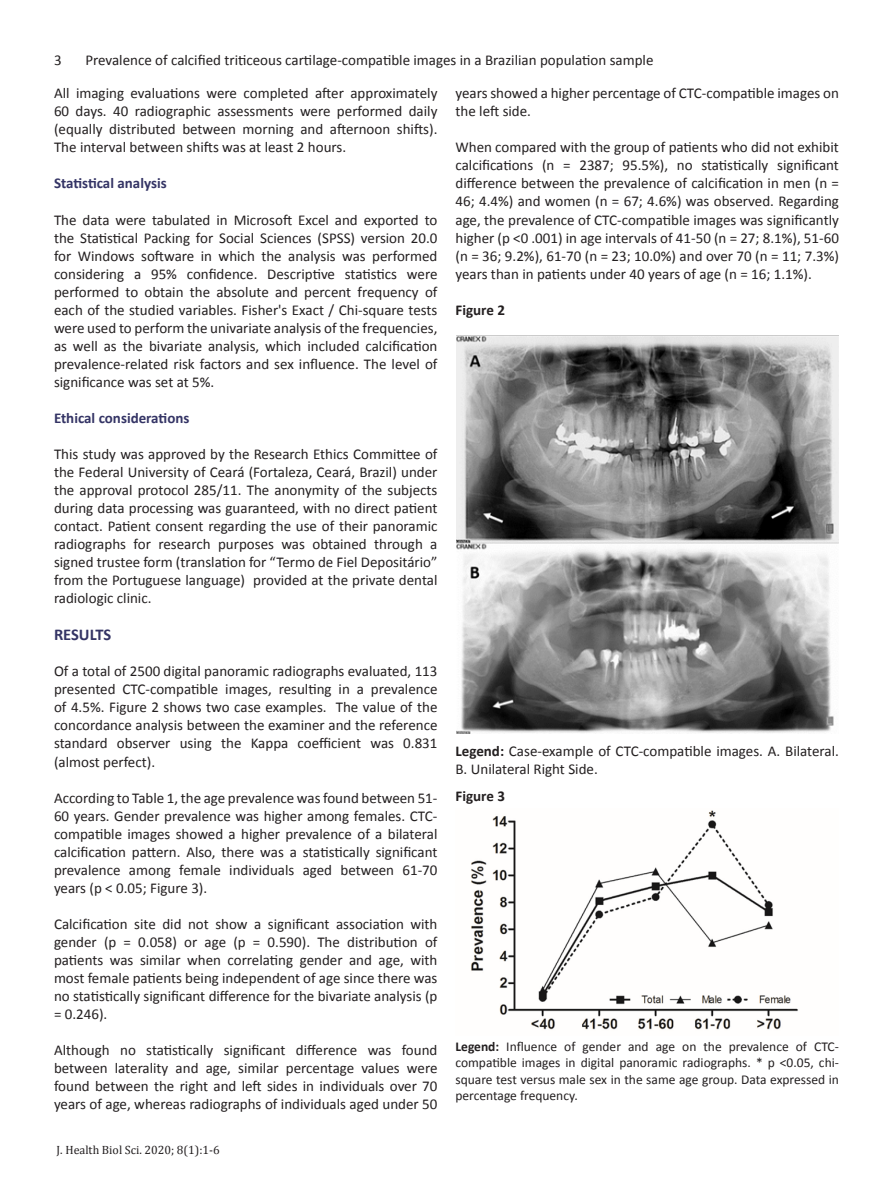
<style>
.page{position:relative;width:893px;height:1191px;background:#fff}
.page>*{position:absolute;margin:0;border:0;box-sizing:border-box;transform-origin:0 0}
.t1{font:700 16.5px "Calibri";color:#343465}
.t2{font:15px/18px "Calibri";color:#231f20;text-align:justify}
.t3{font:700 15px "Calibri";color:#343465}
.t4{font:700 15px "Calibri";color:#231f20}
.t5{font:13.5px/16.2px "Calibri";color:#231f20;text-align:justify}
.t6{font:12px "Cambria";color:#231f20}
.s1{font-weight:700}
</style>
<div class="page">
<img style="left:456px;top:335px;width:383px;height:398px">
<img style="left:471px;top:810px;width:327px;height:220px">
<p class="t2" style="left:54px;top:51px;width:9px">3</p>
<p class="t2" style="left:85px;top:51px;width:570px">Prevalence of calcified triticeous cartilage-compatible images in a Brazilian population sample</p>
<p class="t2" style="left:54px;top:84px;width:385px">All imaging evaluations were completed after approximately 60 days. 40 radiographic assessments were performed daily (equally distributed between morning and afternoon shifts).<br>The interval between shifts was at least 2 hours.</p>
<p class="t3" style="left:54px;top:174px;width:114px">Statistical analysis</p>
<p class="t2" style="left:54px;top:210px;width:385px">The data were tabulated in Microsoft Excel and exported to the Statistical Packing for Social Sciences (SPSS) version 20.0 for Windows software in which the analysis was performed considering a 95% confidence. Descriptive statistics were performed to obtain the absolute and percent frequency of each of the studied variables. Fisher's Exact / Chi-square tests were used to perform the univariate analysis of the frequencies, as well as the bivariate analysis, which included calcification prevalence-related risk factors and sex influence. The level of significance was set at 5%.</p>
<p class="t3" style="left:54px;top:408px;width:137px">Ethical considerations</p>
<p class="t2" style="left:54px;top:444px;width:385px">This study was approved by the Research Ethics Committee of the Federal University of Ceará (Fortaleza, Ceará, Brazil) under the approval protocol 285/11. The anonymity of the subjects during data processing was guaranteed, with no direct patient contact. Patient consent regarding the use of their panoramic radiographs for research purposes was obtained through a signed trustee form (translation for “Termo de Fiel Depositário” from the Portuguese language) provided at the private dental radiologic clinic.</p>
<p class="t1" style="left:54px;top:624px;width:59px">RESULTS</p>
<p class="t2" style="left:54px;top:662px;width:385px">Of a total of 2500 digital panoramic radiographs evaluated, 113 presented CTC-compatible images, resulting in a prevalence of 4.5%. Figure 2 shows two case examples. The value of the concordance analysis between the examiner and the reference standard observer using the Kappa coefficient was 0.831 (almost perfect).</p>
<p class="t2" style="left:54px;top:788px;width:385px">According to Table 1, the age prevalence was found between 51- 60 years. Gender prevalence was higher among females. CTC&shy;compatible images showed a higher prevalence of a bilateral calcification pattern. Also, there was a statistically significant prevalence among female individuals aged between 61-70 years (p &lt; 0.05; Figure 3).</p>
<p class="t2" style="left:54px;top:914px;width:385px">Calcification site did not show a significant association with gender (p = 0.058) or age (p = 0.590). The distribution of patients was similar when correlating gender and age, with most female patients being independent of age since there was no statistically significant difference for the bivariate analysis (p = 0.246).</p>
<p class="t2" style="left:54px;top:1040px;width:385px">Although no statistically significant difference was found between laterality and age, similar percentage values were found between the right and left sides in individuals over 70 years of age, whereas radiographs of individuals aged under 50</p>
<p class="t2" style="left:455px;top:84px;width:385px">years showed a higher percentage of CTC-compatible images on the left side.</p>
<p class="t2" style="left:455px;top:138px;width:385px">When compared with the group of patients who did not exhibit calcifications (n = 2387; 95.5%), no statistically significant difference between the prevalence of calcification in men (n = 46; 4.4%) and women (n = 67; 4.6%) was observed. Regarding age, the prevalence of CTC-compatible images was significantly higher (p &lt;0 .001) in age intervals of 41-50 (n = 27; 8.1%), 51-60 (n = 36; 9.2%), 61-70 (n = 23; 10.0%) and over 70 (n = 11; 7.3%) years than in patients under 40 years of age (n = 16; 1.1%).</p>
<p class="t4" style="left:455px;top:300px;width:51px">Figure 2</p>
<p class="t2" style="left:455px;top:742px;width:385px"><span class="s1">Legend:</span> Case-example of CTC-compatible images. A. Bilateral.<br>B. Unilateral Right Side.</p>
<p class="t4" style="left:455px;top:786px;width:51px">Figure 3</p>
<p class="t5" style="left:455px;top:1038px;width:385px"><span class="s1">Legend:</span> Influence of gender and age on the prevalence of CTC&shy;compatible images in digital panoramic radiographs. * p &lt;0.05, chi&shy;square test versus male sex in the same age group. Data expressed in percentage frequency.</p>
<p class="t6" style="left:57px;top:1142px;width:165px">J. Health Biol Sci. 2020; 8(1):1-6</p>
</div>
